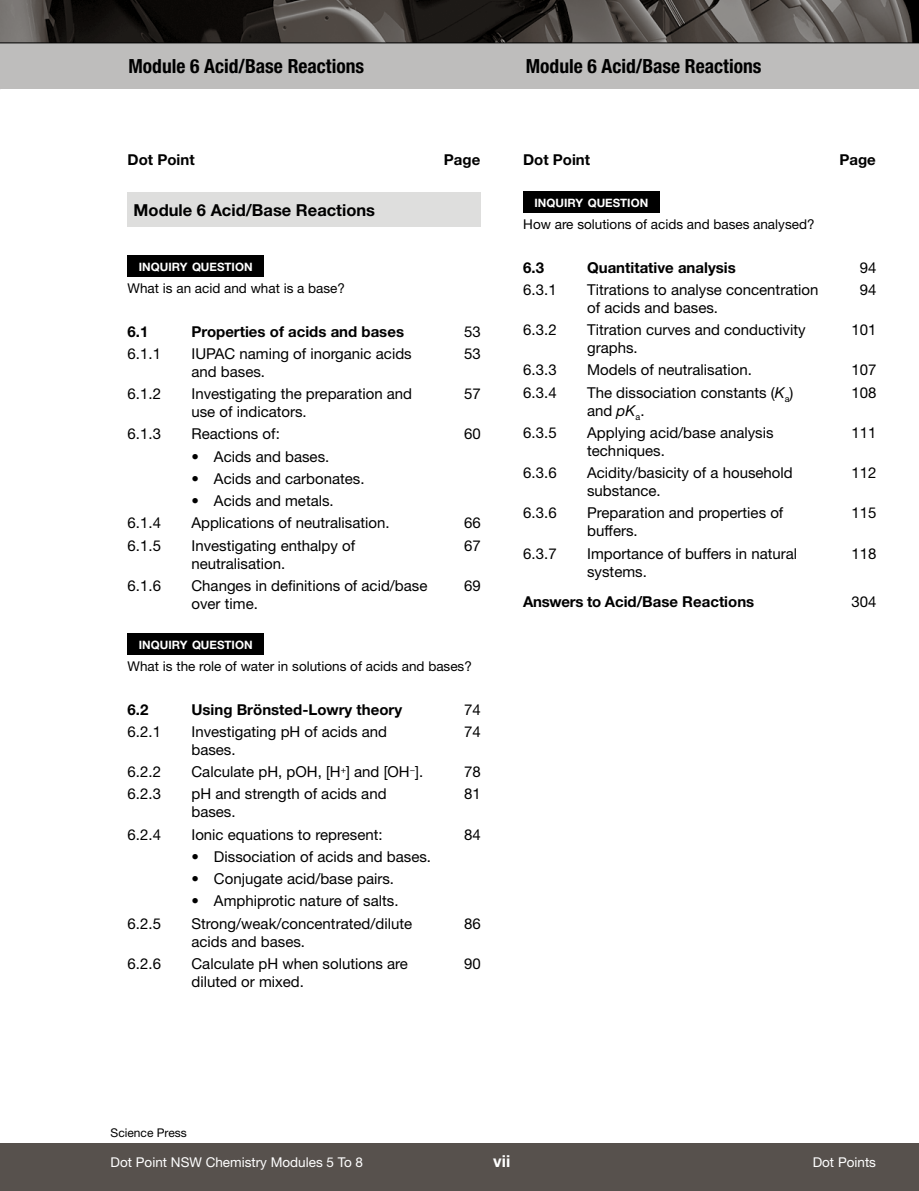
<style>
.page{position:relative;width:919px;height:1191px;background:#fff}
.page>*{position:absolute;margin:0;border:0;box-sizing:border-box;transform-origin:0 0}
.t1{font:700 condensed 19.5px "Helvetica Neue";color:#000}
.t2{font:700 16.5px "Helvetica Neue";color:#000}
.t3{font:700 16.5px "Helvetica Neue";color:#fff}
.t4{font:15px "Helvetica Neue";color:#000}
.t5{font:700 15px "Helvetica Neue";color:#000}
.t6{font:13.5px "Helvetica Neue";color:#000}
.t7{font:13.5px "Helvetica Neue";color:#fff}
.t8{font:12px "Helvetica Neue";color:#000}
.t9{font:700 11.55px "Helvetica Neue";color:#fff}
.s1{font-style:italic}
</style>
<div class="page">
<div style="left:128px;top:193px;width:352px;height:34px;background:#dededd"></div>
<div style="left:128px;top:255px;width:136px;height:21px;background:#000"></div>
<div style="left:128px;top:633px;width:136px;height:21px;background:#000"></div>
<div style="left:0;top:43px;width:918px;height:46px;background:#bebdbc"></div>
<div style="left:523px;top:191px;width:136px;height:22px;background:#000"></div>
<div style="left:0;top:1143px;width:918px;height:48px;background:#57514d"></div>
<img style="left:0;top:0;width:918px;height:43px">
<hr style="left:0;top:43px;width:918px;height:1px;background:#000">
<h1 class="t1" style="left:128px;top:54px;width:237px">Module 6 Acid/Base Reactions</h1>
<h1 class="t1" style="left:525px;top:54px;width:237px">Module 6 Acid/Base Reactions</h1>
<p class="t5" style="left:128px;top:150px;width:68px">Dot Point</p>
<p class="t5" style="left:444px;top:150px;width:38px">Page</p>
<p class="t5" style="left:523px;top:150px;width:68px">Dot Point</p>
<p class="t5" style="left:839px;top:150px;width:38px">Page</p>
<p class="t9" style="left:534px;top:196px;width:115px">INQUIRY QUESTION</p>
<p class="t6" style="left:523px;top:216px;width:293px">How are solutions of acids and bases analysed?</p>
<p class="t5" style="left:523px;top:258px;width:22px">6.3</p>
<p class="t5" style="left:587px;top:258px;width:150px">Quantitative analysis</p>
<p class="t4" style="left:859px;top:258px;width:18px">94</p>
<p class="t4" style="left:523px;top:280px;width:35px">6.3.1</p>
<p class="t4" style="left:587px;top:280px;width:233px">Titrations to analyse concentration</p>
<p class="t4" style="left:859px;top:280px;width:18px">94</p>
<p class="t4" style="left:587px;top:298px;width:132px">of acids and bases.</p>
<p class="t4" style="left:523px;top:321px;width:35px">6.3.2</p>
<p class="t4" style="left:587px;top:321px;width:220px">Titration curves and conductivity</p>
<p class="t4" style="left:851px;top:321px;width:27px">101</p>
<p class="t4" style="left:587px;top:339px;width:52px">graphs.</p>
<p class="t4" style="left:523px;top:361px;width:35px">6.3.3</p>
<p class="t4" style="left:587px;top:361px;width:166px">Models of neutralisation.</p>
<p class="t4" style="left:851px;top:361px;width:27px">107</p>
<p class="t4" style="left:523px;top:383px;width:35px">6.3.4</p>
<p class="t4" style="left:587px;top:383px;width:208px">The dissociation constants (<span class="s1">K</span><sub>a</sub>)</p>
<p class="t4" style="left:851px;top:383px;width:27px">108</p>
<p class="t4" style="left:587px;top:401px;width:59px">and <span class="s1">pK</span><sub>a</sub>.</p>
<p class="t4" style="left:523px;top:424px;width:35px">6.3.5</p>
<p class="t4" style="left:587px;top:424px;width:188px">Applying acid/base analysis</p>
<p class="t4" style="left:851px;top:424px;width:27px">111</p>
<p class="t4" style="left:587px;top:442px;width:79px">techniques.</p>
<p class="t4" style="left:523px;top:464px;width:35px">6.3.6</p>
<p class="t4" style="left:587px;top:464px;width:207px">Acidity/basicity of a household</p>
<p class="t4" style="left:851px;top:464px;width:27px">112</p>
<p class="t4" style="left:587px;top:482px;width:75px">substance.</p>
<p class="t4" style="left:523px;top:504px;width:35px">6.3.6</p>
<p class="t4" style="left:587px;top:504px;width:198px">Preparation and properties of</p>
<p class="t4" style="left:851px;top:504px;width:27px">115</p>
<p class="t4" style="left:587px;top:522px;width:52px">buffers.</p>
<p class="t4" style="left:523px;top:544px;width:35px">6.3.7</p>
<p class="t4" style="left:587px;top:544px;width:212px">Importance of buffers in natural</p>
<p class="t4" style="left:851px;top:544px;width:27px">118</p>
<p class="t4" style="left:587px;top:562px;width:61px">systems.</p>
<p class="t5" style="left:523px;top:593px;width:232px">Answers to Acid/Base Reactions</p>
<p class="t4" style="left:851px;top:593px;width:27px">304</p>
<p class="t2" style="left:134px;top:200px;width:243px">Module 6 Acid/Base Reactions</p>
<p class="t9" style="left:139px;top:259px;width:115px">INQUIRY QUESTION</p>
<p class="t6" style="left:128px;top:280px;width:219px">What is an acid and what is a base?</p>
<p class="t5" style="left:128px;top:322px;width:22px">6.1</p>
<p class="t5" style="left:191px;top:322px;width:214px">Properties of acids and bases</p>
<p class="t4" style="left:464px;top:322px;width:18px">53</p>
<p class="t4" style="left:128px;top:344px;width:35px">6.1.1</p>
<p class="t4" style="left:191px;top:344px;width:222px">IUPAC naming of inorganic acids</p>
<p class="t4" style="left:464px;top:344px;width:18px">53</p>
<p class="t4" style="left:191px;top:362px;width:75px">and bases.</p>
<p class="t4" style="left:128px;top:385px;width:35px">6.1.2</p>
<p class="t4" style="left:191px;top:385px;width:222px">Investigating the preparation and</p>
<p class="t4" style="left:464px;top:385px;width:18px">57</p>
<p class="t4" style="left:191px;top:403px;width:117px">use of indicators.</p>
<p class="t4" style="left:128px;top:425px;width:35px">6.1.3</p>
<p class="t4" style="left:191px;top:425px;width:90px">Reactions of:</p>
<p class="t4" style="left:464px;top:425px;width:18px">60</p>
<p class="t4" style="left:191px;top:447px;width:139px">• Acids and bases.</p>
<p class="t4" style="left:191px;top:469px;width:175px">• Acids and carbonates.</p>
<p class="t4" style="left:191px;top:492px;width:144px">• Acids and metals.</p>
<p class="t4" style="left:128px;top:514px;width:35px">6.1.4</p>
<p class="t4" style="left:191px;top:514px;width:200px">Applications of neutralisation.</p>
<p class="t4" style="left:464px;top:514px;width:18px">66</p>
<p class="t4" style="left:128px;top:536px;width:35px">6.1.5</p>
<p class="t4" style="left:191px;top:536px;width:165px">Investigating enthalpy of</p>
<p class="t4" style="left:464px;top:536px;width:18px">67</p>
<p class="t4" style="left:191px;top:554px;width:95px">neutralisation.</p>
<p class="t4" style="left:128px;top:576px;width:35px">6.1.6</p>
<p class="t4" style="left:191px;top:576px;width:237px">Changes in definitions of acid/base</p>
<p class="t4" style="left:464px;top:576px;width:18px">69</p>
<p class="t4" style="left:191px;top:594px;width:68px">over time.</p>
<p class="t9" style="left:139px;top:637px;width:115px">INQUIRY QUESTION</p>
<p class="t6" style="left:128px;top:658px;width:346px">What is the role of water in solutions of acids and bases?</p>
<p class="t5" style="left:128px;top:700px;width:22px">6.2</p>
<p class="t5" style="left:191px;top:700px;width:212px">Using Brönsted-Lowry theory</p>
<p class="t4" style="left:464px;top:700px;width:18px">74</p>
<p class="t4" style="left:128px;top:722px;width:35px">6.2.1</p>
<p class="t4" style="left:191px;top:722px;width:197px">Investigating pH of acids and</p>
<p class="t4" style="left:464px;top:722px;width:18px">74</p>
<p class="t4" style="left:191px;top:740px;width:46px">bases.</p>
<p class="t4" style="left:128px;top:763px;width:35px">6.2.2</p>
<p class="t4" style="left:191px;top:763px;width:233px">Calculate pH, pOH, [H<sup>+</sup>] and [OH<sup>−</sup>].</p>
<p class="t4" style="left:464px;top:763px;width:18px">78</p>
<p class="t4" style="left:128px;top:785px;width:35px">6.2.3</p>
<p class="t4" style="left:191px;top:785px;width:197px">pH and strength of acids and</p>
<p class="t4" style="left:464px;top:785px;width:18px">81</p>
<p class="t4" style="left:191px;top:803px;width:46px">bases.</p>
<p class="t4" style="left:128px;top:825px;width:35px">6.2.4</p>
<p class="t4" style="left:191px;top:825px;width:193px">Ionic equations to represent:</p>
<p class="t4" style="left:464px;top:825px;width:18px">84</p>
<p class="t4" style="left:191px;top:847px;width:241px">• Dissociation of acids and bases.</p>
<p class="t4" style="left:191px;top:870px;width:204px">• Conjugate acid/base pairs.</p>
<p class="t4" style="left:191px;top:892px;width:208px">• Amphiprotic nature of salts.</p>
<p class="t4" style="left:128px;top:914px;width:35px">6.2.5</p>
<p class="t4" style="left:191px;top:914px;width:222px">Strong/weak/concentrated/dilute</p>
<p class="t4" style="left:464px;top:914px;width:18px">86</p>
<p class="t4" style="left:191px;top:932px;width:115px">acids and bases.</p>
<p class="t4" style="left:128px;top:954px;width:35px">6.2.6</p>
<p class="t4" style="left:191px;top:954px;width:218px">Calculate pH when solutions are</p>
<p class="t4" style="left:464px;top:954px;width:18px">90</p>
<p class="t4" style="left:191px;top:972px;width:114px">diluted or mixed.</p>
<p class="t8" style="left:111px;top:1125px;width:78px">Science Press</p>
<p class="t7" style="left:111px;top:1153px;width:254px">Dot Point NSW Chemistry Modules 5 To 8</p>
<p class="t3" style="left:493px;top:1150px;width:19px">vii</p>
<p class="t7" style="left:812px;top:1153px;width:65px">Dot Points</p>
</div>
